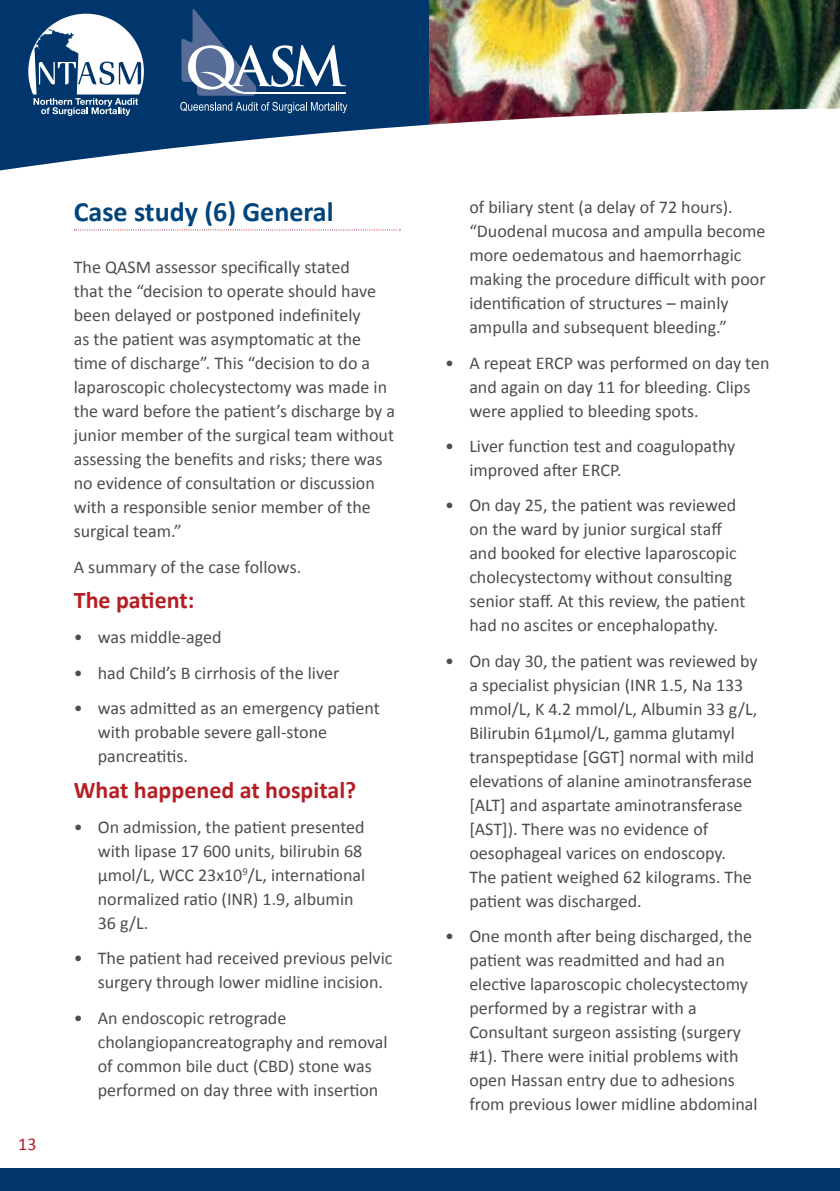
<style>
.page{position:relative;width:840px;height:1191px;background:#fff}
.page>*{position:absolute;margin:0;border:0;box-sizing:border-box;transform-origin:0 0}
.t1{font:700 28px "Calibri";color:#00447c}
.t2{font:700 24px "Calibri";color:#b51f24}
.t3{font:18px/24px "Calibri";color:#4d4d4f}
.t4{font:18px "Calibri";color:#b51f24}
</style>
<div class="page">
<div style="left:0;top:1168px;width:839px;height:23px;background:#00366b"></div>
<img style="left:428px;top:0;width:411px;height:125px">
<svg style="left:0;top:0;width:428px;height:170px;fill:#00366b"></svg>
<svg style="left:28px;top:14px;width:116px;height:102px"></svg>
<svg style="left:180px;top:102px;width:167px;height:11px"></svg>
<svg style="left:181px;top:9px;width:165px;height:87px"></svg>
<hr style="left:245px;top:92px;width:101px;height:2px;background:#fff">
<svg style="left:74px;top:229px;width:326px;height:1px"></svg>
<p class="t4" style="left:18px;top:1133px;width:20px">13</p>
<h1 class="t1" style="left:74px;top:194px;width:261px">Case study (6) General</h1>
<p class="t3" style="left:74px;top:254px;width:323px">The QASM assessor specifically stated<br>that the “decision to operate should have been delayed or postponed indefinitely<br>as the patient was asymptomatic at the time of discharge”. This “decision to do a laparoscopic cholecystectomy was made in the ward before the patient’s discharge by a junior member of the surgical team without assessing the benefits and risks; there was no evidence of consultation or discussion with a responsible senior member of the surgical team.”</p>
<p class="t3" style="left:74px;top:554px;width:229px">A summary of the case follows.</p>
<h2 class="t2" style="left:74px;top:585px;width:122px">The patient:</h2>
<p class="t3" style="left:74px;top:624px;width:149px">• was middle-aged</p>
<p class="t3" style="left:74px;top:660px;width:267px">• had Child’s B cirrhosis of the liver</p>
<p class="t3" style="left:98px;top:695px;width:283px;text-indent:-24px">• was admitted as an emergency patient with probable severe gall-stone pancreatitis.</p>
<h2 class="t2" style="left:74px;top:774px;width:284px">What happened at hospital?</h2>
<p class="t3" style="left:98px;top:814px;width:269px;text-indent:-24px">• On admission, the patient presented with lipase 17 600 units, bilirubin 68 µmol/L, WCC 23x10<sup>9</sup>/L, international normalized ratio (INR) 1.9, albumin<br>36 g/L.</p>
<p class="t3" style="left:98px;top:945px;width:296px;text-indent:-24px">• The patient had received previous pelvic surgery through lower midline incision.</p>
<p class="t3" style="left:98px;top:1004px;width:291px;text-indent:-24px">• An endoscopic retrograde cholangiopancreatography and removal of common bile duct (CBD) stone was performed on day three with insertion</p>
<p class="t3" style="left:469px;top:194px;width:297px">of biliary stent (a delay of 72 hours). “Duodenal mucosa and ampulla become more oedematous and haemorrhagic making the procedure difficult with poor identification of structures – mainly ampulla and subsequent bleeding.”</p>
<p class="t3" style="left:469px;top:350px;width:301px;text-indent:-24px">• A repeat ERCP was performed on day ten and again on day 11 for bleeding. Clips were applied to bleeding spots.</p>
<p class="t3" style="left:469px;top:433px;width:267px;text-indent:-24px">• Liver function test and coagulopathy improved after ERCP.</p>
<p class="t3" style="left:469px;top:492px;width:277px;text-indent:-24px">• On day 25, the patient was reviewed on the ward by junior surgical staff and booked for elective laparoscopic cholecystectomy without consulting senior staff. At this review, the patient had no ascites or encephalopathy.</p>
<p class="t3" style="left:469px;top:648px;width:290px;text-indent:-24px">• On day 30, the patient was reviewed by a specialist physician (INR 1.5, Na 133 mmol/L, K 4.2 mmol/L, Albumin 33 g/L, Bilirubin 61µmol/L, gamma glutamyl transpeptidase [GGT] normal with mild elevations of alanine aminotransferase [ALT] and aspartate aminotransferase [AST]). There was no evidence of oesophageal varices on endoscopy.<br>The patient weighed 62 kilograms. The patient was discharged.</p>
<p class="t3" style="left:469px;top:923px;width:290px;text-indent:-24px">• One month after being discharged, the patient was readmitted and had an elective laparoscopic cholecystectomy performed by a registrar with a Consultant surgeon assisting (surgery #1). There were initial problems with open Hassan entry due to adhesions from previous lower midline abdominal</p>
</div>
